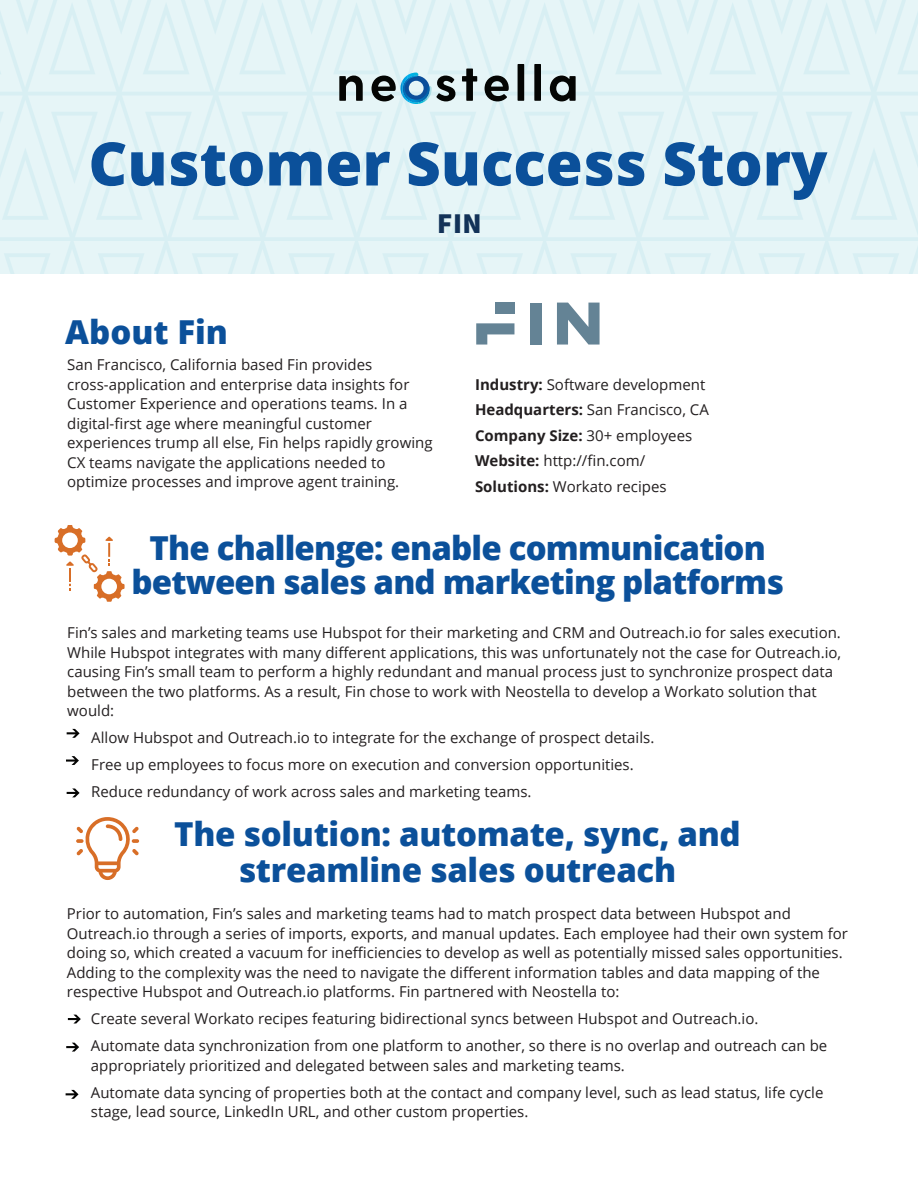
<style>
.page{position:relative;width:918px;height:1188px;background:#fff}
.page>*{position:absolute;margin:0;border:0;box-sizing:border-box;transform-origin:0 0}
.t1{font:800 60px "Open Sans";color:#0b509a}
.t2{font:800 33px/36px "Open Sans";letter-spacing:-.025em;color:#0b509a;text-align:center}
.t3{font:800 33px "Open Sans";color:#0b509a}
.t4{font:900 28.5px "Source Sans Pro";color:#123258}
.t5{font:15px/19.5px "Open Sans";color:#231f20}
.s1{font-weight:700}
</style>
<div class="page">
<svg style="left:66px;top:1043px;width:13px;height:9px"></svg>
<svg style="left:66px;top:1090px;width:13px;height:9px"></svg>
<svg style="left:68px;top:1015px;width:13px;height:9px"></svg>
<svg style="left:76px;top:817px;width:63px;height:63px"></svg>
<svg style="left:54px;top:525px;width:71px;height:77px"></svg>
<svg style="left:67px;top:788px;width:13px;height:9px"></svg>
<svg style="left:67px;top:729px;width:13px;height:9px"></svg>
<svg style="left:66px;top:756px;width:13px;height:9px"></svg>
<svg style="left:0;top:0;width:918px;height:273px;background:#e0f0f3"></svg>
<img style="left:403px;top:76px;width:27px;height:26px">
<div style="left:495px;top:303px;width:19px;height:11px;background:#648395"></div>
<svg style="left:476px;top:323px;width:38px;height:22px"></svg>
<div style="left:530px;top:303px;width:11px;height:42px;background:#648395"></div>
<svg style="left:557px;top:303px;width:43px;height:42px"></svg>
<h1 class="t1" style="left:88px;top:118px;width:741px">Customer Success Story</h1>
<h3 class="t4" style="left:437px;top:204px;width:46px">FIN</h3>
<h2 class="t3" style="left:65px;top:307px;width:164px">About Fin</h2>
<p class="t5" style="left:67px;top:355px;width:367px">San Francisco, California based Fin provides cross-application and enterprise data insights for Customer Experience and operations teams. In a digital-first age where meaningful customer experiences trump all else, Fin helps rapidly growing CX teams navigate the applications needed to optimize processes and improve agent training.</p>
<p class="t5" style="left:475px;top:371px;width:235px;line-height:25.5px"><span class="s1">Industry:</span> Software development<br><span class="s1">Headquarters:</span> San Francisco, CA<br><span class="s1">Company Size:</span> 30+ employees<br><span class="s1">Website:</span> http://fin.com/<br><span class="s1">Solutions:</span> Workato recipes</p>
<h2 class="t2" style="left:131px;top:529px;width:654px;line-height:34.5px">The challenge: enable communication between sales and marketing platforms</h2>
<p class="t5" style="left:67px;top:623px;width:775px">Fin’s sales and marketing teams use Hubspot for their marketing and CRM and Outreach.io for sales execution.<br>While Hubspot integrates with many different applications, this was unfortunately not the case for Outreach.io, causing Fin’s small team to perform a highly redundant and manual process just to synchronize prospect data between the two platforms. As a result, Fin chose to work with Neostella to develop a Workato solution that would:</p>
<p class="t5" style="left:91px;top:724px;width:565px;line-height:27px">Allow Hubspot and Outreach.io to integrate for the exchange of prospect details.<br>Free up employees to focus more on execution and conversion opportunities.<br>Reduce redundancy of work across sales and marketing teams.</p>
<h2 class="t2" style="left:174px;top:814px;width:568px">The solution: automate, sync, and streamline sales outreach</h2>
<p class="t5" style="left:67px;top:904px;width:783px">Prior to automation, Fin’s sales and marketing teams had to match prospect data between Hubspot and Outreach.io through a series of imports, exports, and manual updates. Each employee had their own system for doing so, which created a vacuum for inefficiencies to develop as well as potentially missed sales opportunities.<br>Adding to the complexity was the need to navigate the different information tables and data mapping of the respective Hubspot and Outreach.io platforms. Fin partnered with Neostella to:</p>
<p class="t5" style="left:91px;top:1005px;width:738px;line-height:27px">Create several Workato recipes featuring bidirectional syncs between Hubspot and Outreach.io.<br>Automate data synchronization from one platform to another, so there is no overlap and outreach can be</p>
<p class="t5" style="left:91px;top:1052px;width:734px;line-height:27px">appropriately prioritized and delegated between sales and marketing teams.<br>Automate data syncing of properties both at the contact and company level, such as lead status, life cycle</p>
<p class="t5" style="left:91px;top:1102px;width:439px">stage, lead source, LinkedIn URL, and other custom properties.</p>
</div>
